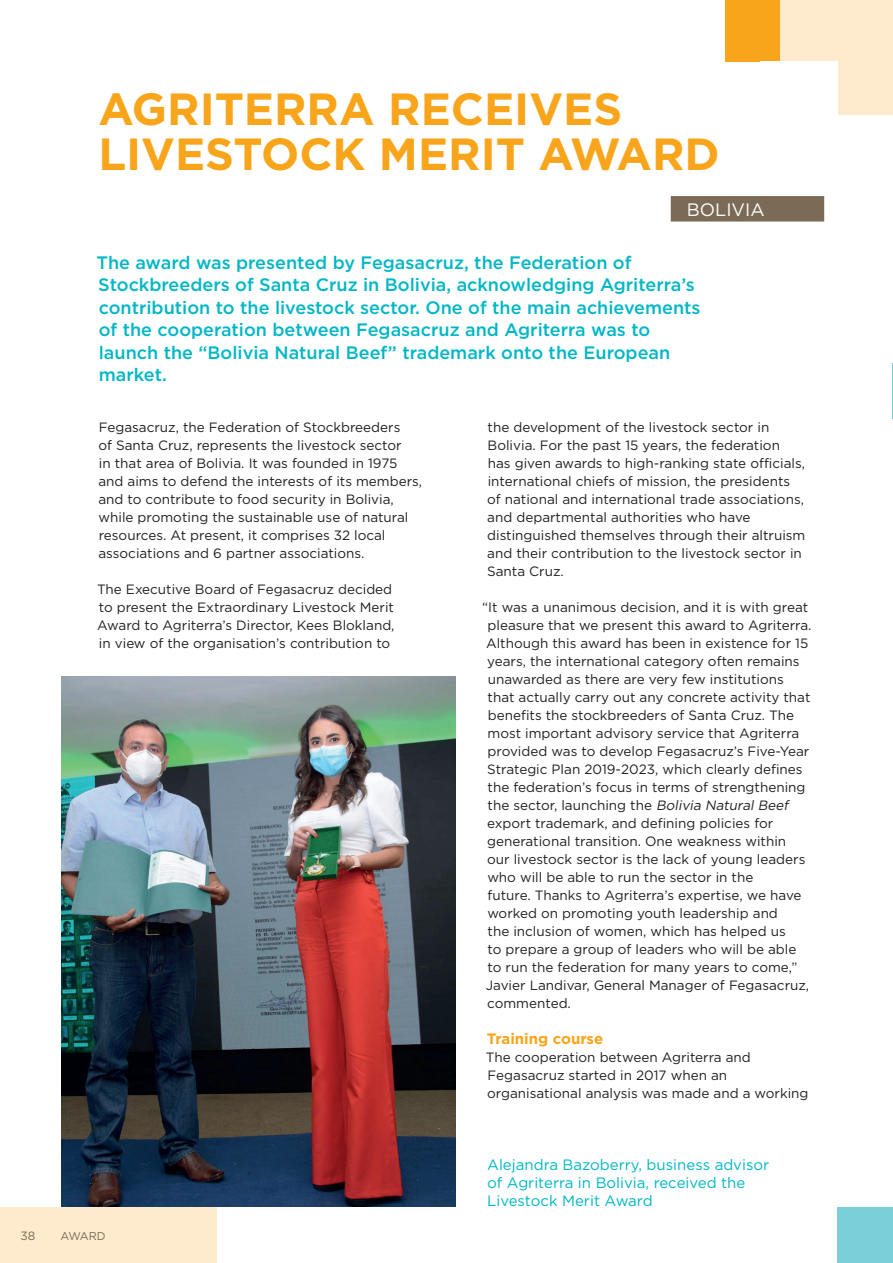
<style>
.page{position:relative;width:893px;height:1263px;background:#fff}
.page>*{position:absolute;margin:0;border:0;box-sizing:border-box;transform-origin:0 0}
.t1{font:700 45px/45px "Gotham";color:#f9a51b}
.t2{font:500 18px/22.5px "Gotham";color:#00b7c5}
.t3{font:18px "Gotham";color:#fff}
.t4{font:15px/18px "Gotham";color:#00b7c5}
.t5{font:700 15px "Gotham";color:#f9a51b}
.t6{font:13.5px/18px "Gotham";color:#231f20}
.t7{font:12px "Gotham";color:#7b6a56}
.t8{font:11.25px "Gotham";letter-spacing:-.045em;color:#7b6a56}
.s1{font-style:italic}
</style>
<div class="page">
<div style="left:725px;top:0;width:56px;height:62px;background:#f9a51b"></div>
<div style="left:781px;top:0;width:112px;height:115px;background:#feeacc"></div>
<div style="left:760px;top:62px;width:77px;height:59px;background:#fff"></div>
<div style="left:837px;top:1207px;width:56px;height:56px;background:#7bcfd9"></div>
<img style="left:62px;top:676px;width:393px;height:530px">
<div style="left:671px;top:196px;width:153px;height:26px;background:#7b6a56"></div>
<hr style="left:892px;top:363px;width:1px;height:56px;background:#7bcfd9">
<div style="left:0;top:1207px;width:217px;height:56px;background:#feeacc"></div>
<h1 class="t1" style="left:98px;top:87px;width:623px">AGRITERRA RECEIVES<br>LIVESTOCK MERIT AWARD</h1>
<h2 class="t3" style="left:687px;top:200px;width:79px">BOLIVIA</h2>
<p class="t2" style="left:97px;top:251px;width:606px">The award was presented by Fegasacruz, the Federation of Stockbreeders of Santa Cruz in Bolivia, acknowledging Agriterra’s contribution to the livestock sector. One of the main achievements of the cooperation between Fegasacruz and Agriterra was to launch the “Bolivia Natural Beef” trademark onto the European market.</p>
<p class="t6" style="left:98px;top:418px;width:325px">Fegasacruz, the Federation of Stockbreeders<br>of Santa Cruz, represents the livestock sector<br>in that area of Bolivia. It was founded in 1975 and aims to defend the interests of its members, and to contribute to food security in Bolivia, while promoting the sustainable use of natural resources. At present, it comprises 32 local associations and 6 partner associations.</p>
<p class="t6" style="left:97px;top:580px;width:299px">The Executive Board of Fegasacruz decided to present the Extraordinary Livestock Merit Award to Agriterra’s Director, Kees Blokland, in view of the organisation’s contribution to</p>
<p class="t7" style="left:20px;top:1229px;width:16px">38</p>
<p class="t8" style="left:60px;top:1230px;width:47px">AWARD</p>
<p class="t6" style="left:487px;top:418px;width:320px">the development of the livestock sector in Bolivia. For the past 15 years, the federation has given awards to high-ranking state officials, international chiefs of mission, the presidents of national and international trade associations, and departmental authorities who have distinguished themselves through their altruism and their contribution to the livestock sector in Santa Cruz.</p>
<p class="t6" style="left:482px;top:598px;width:331px">“It was a unanimous decision, and it is with great pleasure that we present this award to Agriterra.<br>Although this award has been in existence for 15 years, the international category often remains unawarded as there are very few institutions<br>that actually carry out any concrete activity that benefits the stockbreeders of Santa Cruz. The most important advisory service that Agriterra provided was to develop Fegasacruz’s Five-Year Strategic Plan 2019-2023, which clearly defines the federation’s focus in terms of strengthening the sector, launching the <span class="s1">Bolivia Natural Beef </span>export trademark, and defining policies for generational transition. One weakness within<br>our livestock sector is the lack of young leaders who will be able to run the sector in the<br>future. Thanks to Agriterra’s expertise, we have worked on promoting youth leadership and<br>the inclusion of women, which has helped us<br>to prepare a group of leaders who will be able<br>to run the federation for many years to come,” Javier Landivar, General Manager of Fegasacruz, commented.</p>
<p class="t5" style="left:487px;top:1029px;width:118px">Training course</p>
<p class="t6" style="left:486px;top:1048px;width:324px">The cooperation between Agriterra and<br>Fegasacruz started in 2017 when an organisational analysis was made and a working</p>
<p class="t4" style="left:487px;top:1155px;width:284px">Alejandra Bazoberry, business advisor of Agriterra in Bolivia, received the<br>Livestock Merit Award</p>
</div>
